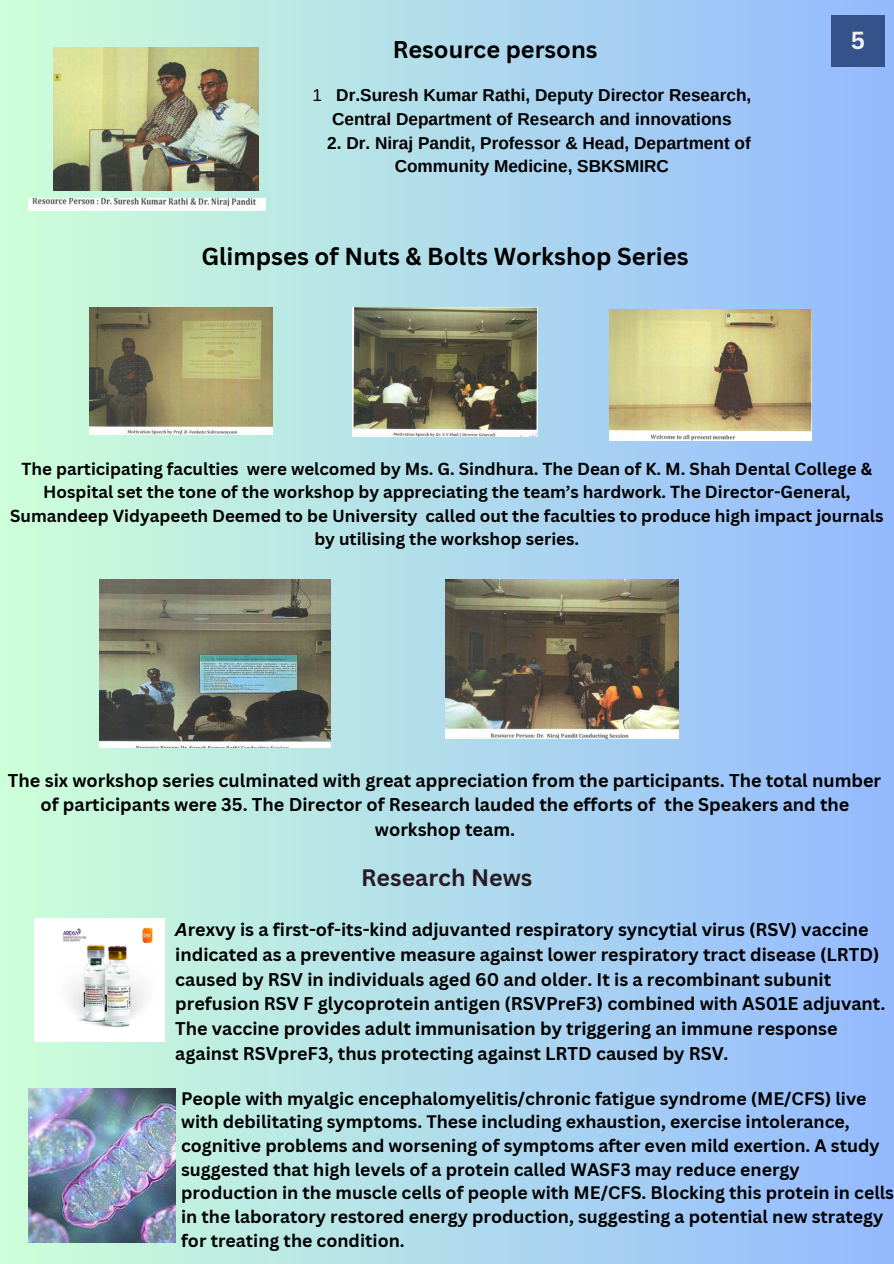
<style>
.page{position:relative;width:894px;height:1264px;background:#fff}
.page>*{position:absolute;margin:0;border:0;box-sizing:border-box;transform-origin:0 0}
.t1{font:700 24px "Canva Sans";color:#f2f0ec}
.t2{font:700 23.85px "Canva Sans";color:#000}
.t3{font:700 23.55px "Canva Sans";color:#000}
.t4{font:700 23.1px "Canva Sans";color:#291b25}
.t5{font:700 18px/24.8px "Canva Sans";color:#000;text-align:center}
.t6{font:700 17.7px/23.7px "Canva Sans";color:#000}
.t7{font:700 17.25px/23.7px "Arimo";color:#000;text-align:center}
.t8{font:700 16.95px/23.7px "Canva Sans";color:#000;text-align:center}
.s1{font-weight:400}
.s2{font-style:italic}
</style>
<div class="page">
<div style="left:0;top:0;width:893px;height:1263px;background:linear-gradient(to right,#cdfed8,#94baff)"></div>
<img style="left:53px;top:47px;width:205px;height:143px">
<img style="left:609px;top:310px;width:202px;height:130px">
<img style="left:89px;top:307px;width:184px;height:127px">
<img style="left:352px;top:307px;width:185px;height:130px">
<img style="left:100px;top:579px;width:230px;height:168px">
<img style="left:445px;top:579px;width:233px;height:159px">
<img style="left:29px;top:199px;width:236px;height:11px">
<img style="left:34px;top:918px;width:131px;height:123px">
<img style="left:29px;top:1088px;width:146px;height:154px">
<div style="left:831px;top:15px;width:53px;height:51px;background:#36528b"></div>
<p class="t3" style="left:392px;top:33px;width:206px">Resource persons</p>
<p class="t7" style="left:312px;top:83px;width:440px"><span class="s1">1</span> Dr.Suresh Kumar Rathi, Deputy Director Research,<br>Central Department of Research and innovations</p>
<h2 class="t7" style="left:394px;top:131px;width:357px;text-align:left;text-indent:-67px">2. Dr. Niraj Pandit, Professor &amp; Head, Department of<br>Community Medicine, SBKSMIRC</h2>
<p class="t2" style="left:201px;top:239px;width:488px">Glimpses of Nuts &amp; Bolts Workshop Series</p>
<h2 class="t1" style="left:850px;top:24px;width:16px">5</h2>
<h2 class="t8" style="left:10px;top:456px;width:874px">The participating faculties were welcomed by Ms. G. Sindhura. The Dean of K. M. Shah Dental College &amp; Hospital set the tone of the workshop by appreciating the team’s hardwork. The Director-General, Sumandeep Vidyapeeth Deemed to be University called out the faculties to produce high impact journals by utilising the workshop series.</h2>
<h1 class="t5" style="left:8px;top:767px;width:874px">The six workshop series culminated with great appreciation from the participants. The total number of participants were 35. The Director of Research lauded the efforts of the Speakers and the workshop team.</h1>
<p class="t4" style="left:361px;top:861px;width:173px">Research News</p>
<p class="t5" style="left:175px;top:916px;width:711px;text-align:left"><span class="s2">A</span>rexvy is a first-of-its-kind adjuvanted respiratory syncytial virus (RSV) vaccine indicated as a preventive measure against lower respiratory tract disease (LRTD) caused by RSV in individuals aged 60 and older. It is a recombinant subunit prefusion RSV F glycoprotein antigen (RSVPreF3) combined with AS01E adjuvant.<br>The vaccine provides adult immunisation by triggering an immune response against RSVpreF3, thus protecting against LRTD caused by RSV<span class="s2">.</span></p>
<h2 class="t6" style="left:181px;top:1085px;width:714px">People with myalgic encephalomyelitis/chronic fatigue syndrome (ME/CFS) live with debilitating symptoms. These including exhaustion, exercise intolerance, cognitive problems and worsening of symptoms after even mild exertion. A study suggested that high levels of a protein called WASF3 may reduce energy production in the muscle cells of people with ME/CFS. Blocking this protein in cells in the laboratory restored energy production, suggesting a potential new strategy for treating the condition.</h2>
</div>
